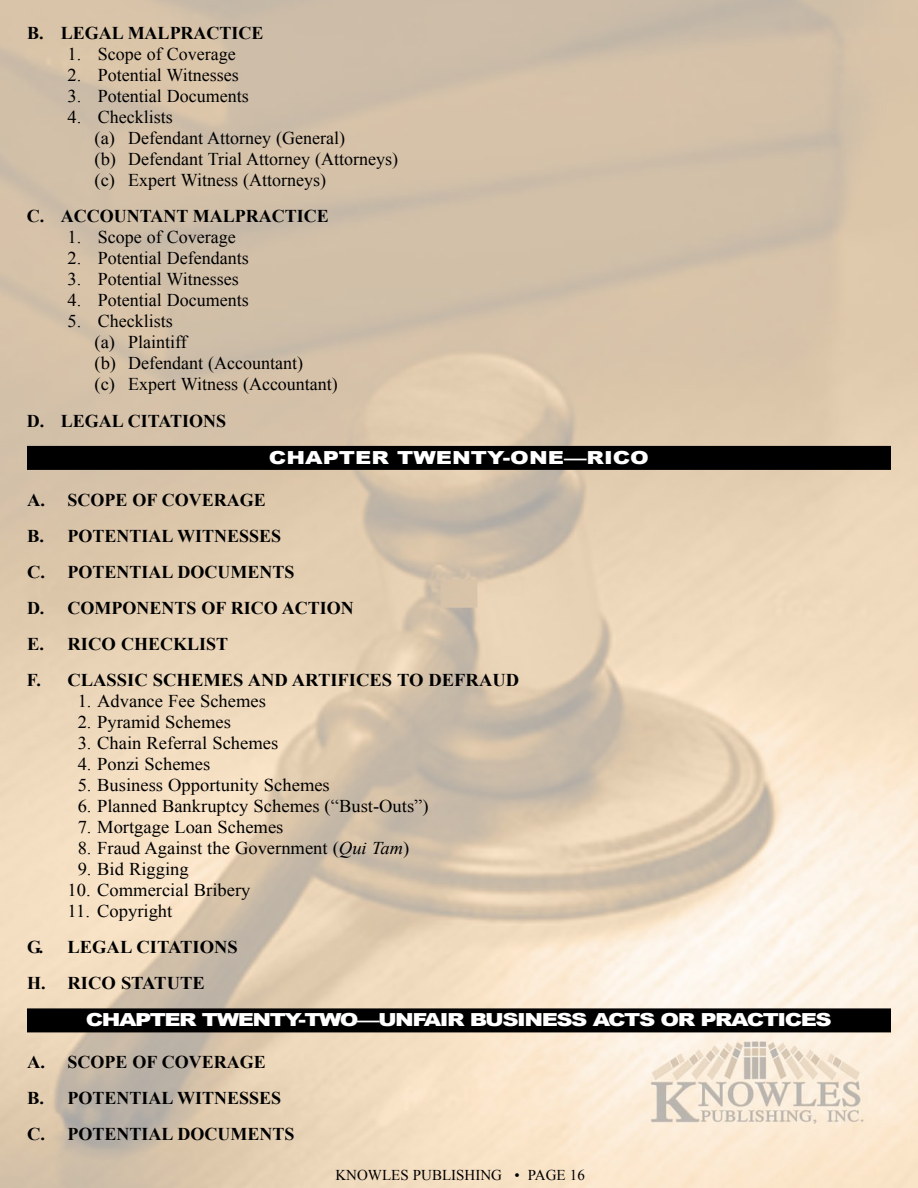
<style>
.page{position:relative;width:918px;height:1188px;background:#fff}
.page>*{position:absolute;margin:0;border:0;box-sizing:border-box;transform-origin:0 0}
.t1{font:18px/21px "Times New Roman";color:#000}
.t2{font:700 18px/36px "Times New Roman";color:#000}
.t3{font:900 18px "Arial";letter-spacing:-.065em;color:#fff;scale:1.25 1}
.t4{font:900 18px "Arial";color:#fff;scale:1.25 1}
.t5{font:15px "Times New Roman";color:#000}
.s1{font-style:italic}
</style>
<div class="page">
<img style="left:0;top:0;width:918px;height:1188px">
<div style="left:27px;top:446px;width:864px;height:24px;background:#000"></div>
<div style="left:27px;top:1008px;width:864px;height:24px;background:#000"></div>
<p class="t2" style="left:27px;top:15px;width:238px">B. LEGAL MALPRACTICE</p>
<p class="t1" style="left:68px;top:44px;width:170px">1. Scope of Coverage</p>
<p class="t1" style="left:68px;top:65px;width:173px">2. Potential Witnesses</p>
<p class="t1" style="left:68px;top:86px;width:183px">3. Potential Documents</p>
<p class="t1" style="left:94px;top:107px;width:305px;text-indent:-27px">4. Checklists<br>(a) Defendant Attorney (General)<br>(b) Defendant Trial Attorney (Attorneys) (c) Expert Witness (Attorneys)</p>
<p class="t2" style="left:27px;top:198px;width:303px">C. ACCOUNTANT MALPRACTICE</p>
<p class="t1" style="left:68px;top:227px;width:170px">1. Scope of Coverage</p>
<p class="t1" style="left:68px;top:248px;width:183px">2. Potential Defendants</p>
<p class="t1" style="left:68px;top:269px;width:173px">3. Potential Witnesses</p>
<p class="t1" style="left:68px;top:290px;width:183px">4. Potential Documents</p>
<p class="t1" style="left:94px;top:311px;width:245px;text-indent:-27px">5. Checklists<br>(a) Plaintiff<br>(b) Defendant (Accountant)<br>(c) Expert Witness (Accountant)</p>
<p class="t2" style="left:27px;top:402px;width:201px">D. LEGAL CITATIONS</p>
<p class="t4" style="left:269px;top:444px;width:306px">CHAPTER TWENTY-ONE—RICO</p>
<p class="t2" style="left:27px;top:482px;width:494px">A. SCOPE OF COVERAGE<br>B. POTENTIAL WITNESSES<br>C. POTENTIAL DOCUMENTS<br>D. COMPONENTS OF RICO ACTION<br>E. RICO CHECKLIST<br>F. CLASSIC SCHEMES AND ARTIFICES TO DEFRAUD</p>
<p class="t1" style="left:78px;top:690px;width:190px">1. Advance Fee Schemes</p>
<p class="t1" style="left:78px;top:711px;width:155px">2. Pyramid Schemes</p>
<p class="t1" style="left:78px;top:732px;width:202px">3. Chain Referral Schemes</p>
<p class="t1" style="left:78px;top:753px;width:134px">4. Ponzi Schemes</p>
<p class="t1" style="left:78px;top:774px;width:254px">5. Business Opportunity Schemes</p>
<p class="t1" style="left:78px;top:795px;width:352px">6. Planned Bankruptcy Schemes (“Bust-Outs”)</p>
<p class="t1" style="left:78px;top:816px;width:207px">7. Mortgage Loan Schemes</p>
<p class="t1" style="left:78px;top:837px;width:333px">8. Fraud Against the Government (<span class="s1">Qui Tam</span>)</p>
<p class="t1" style="left:78px;top:858px;width:113px">9. Bid Rigging</p>
<p class="t1" style="left:68px;top:879px;width:185px">10. Commercial Bribery</p>
<p class="t1" style="left:68px;top:900px;width:106px">11. Copyright</p>
<p class="t2" style="left:27px;top:929px;width:212px">G. LEGAL CITATIONS<br>H. RICO STATUTE</p>
<p class="t3" style="left:86px;top:1007px;width:598px">CHAPTER TWENTY-TWO—UNFAIR BUSINESS ACTS OR PRACTICES</p>
<p class="t2" style="left:27px;top:1044px;width:269px">A. SCOPE OF COVERAGE<br>B. POTENTIAL WITNESSES<br>C. POTENTIAL DOCUMENTS</p>
<p class="t5" style="left:335px;top:1167px;width:251px">KNOWLES PUBLISHING • PAGE 16</p>
</div>
